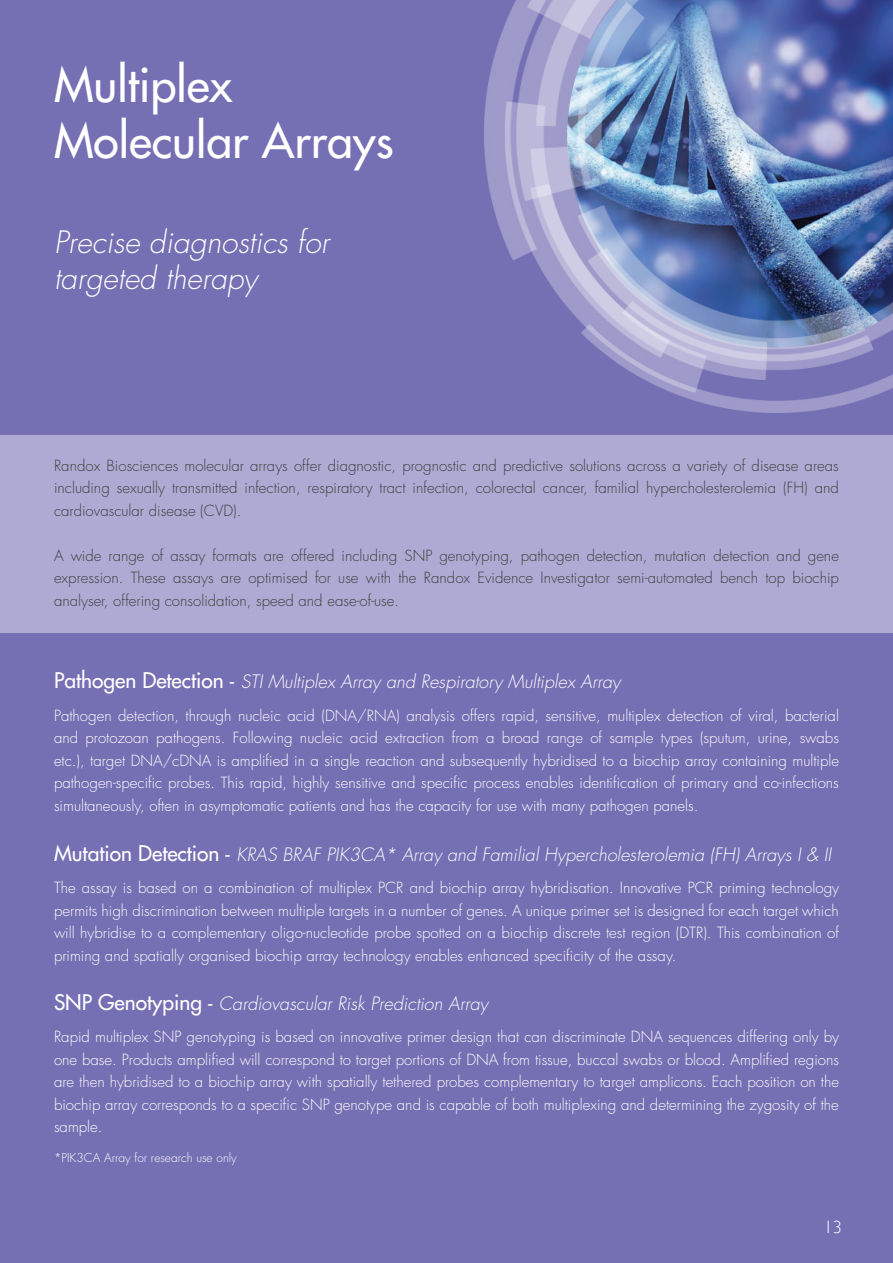
<style>
.page{position:relative;width:893px;height:1263px;background:#fff}
.page>*{position:absolute;margin:0;border:0;box-sizing:border-box;transform-origin:0 0}
.t1{font:46.5px "Futura";color:#fff}
.t2{font:italic 300 30px "Futura";color:#fff}
.t3{font:italic 300 18px "Futura";color:#fff}
.t4{font:300 18px "Gill Sans";color:#fff}
.t5{font:300 15px/22.5px "Futura";color:#fff;text-align:justify}
.t6{font:300 15px/22.5px "Futura";color:#3e3e3f;text-align:justify}
.t7{font:300 12px "Futura";color:#fff}
.s1{font-weight:400;font-style:normal;font-size:21px}
</style>
<div class="page">
<div style="left:1px;top:0;width:892px;height:1263px;background:#756fb3"></div>
<div style="left:0;top:435px;width:893px;height:197px;background:#afaad3"></div>
<img style="left:485px;top:0;width:408px;height:412px">
<p class="t1" style="left:54px;top:55px;width:180px">Multiplex</p>
<p class="t1" style="left:54px;top:110px;width:341px">Molecular Arrays</p>
<p class="t2" style="left:54px;top:222px;width:277px">Precise diagnostics for</p>
<p class="t2" style="left:54px;top:258px;width:205px">targeted therapy</p>
<p class="t6" style="left:54px;top:454px;width:786px">Randox Biosciences molecular arrays offer diagnostic, prognostic and predictive solutions across a variety of disease areas including sexually transmitted infection, respiratory tract infection, colorectal cancer, familial hypercholesterolemia (FH) and cardiovascular disease (CVD).</p>
<p class="t6" style="left:54px;top:544px;width:786px">A wide range of assay formats are offered including SNP genotyping, pathogen detection, mutation detection and gene expression. These assays are optimised for use with the Randox Evidence Investigator semi-automated bench top biochip analyser, offering consolidation, speed and ease-of-use.</p>
<p class="t3" style="left:54px;top:670px;width:568px"><span class="s1">Pathogen Detection</span> <span class="s1">-</span> STI Multiplex Array and Respiratory Multiplex Array</p>
<p class="t5" style="left:54px;top:704px;width:787px">Pathogen detection, through nucleic acid (DNA/RNA) analysis offers rapid, sensitive, multiplex detection of viral, bacterial and protozoan pathogens. Following nucleic acid extraction from a broad range of sample types (sputum, urine, swabs etc.), target DNA/cDNA is amplified in a single reaction and subsequently hybridised to a biochip array containing multiple pathogen-specific probes. This rapid, highly sensitive and specific process enables identification of primary and co-infections simultaneously, often in asymptomatic patients and has the capacity for use with many pathogen panels.</p>
<p class="t3" style="left:54px;top:843px;width:779px"><span class="s1">Mutation Detection</span> <span class="s1">-</span> KRAS BRAF PIK3CA* Array and Familial Hypercholesterolemia (FH) Arrays I &amp; II</p>
<p class="t5" style="left:54px;top:877px;width:787px">The assay is based on a combination of multiplex PCR and biochip array hybridisation. Innovative PCR priming technology permits high discrimination between multiple targets in a number of genes. A unique primer set is designed for each target which will hybridise to a complementary oligo-nucleotide probe spotted on a biochip discrete test region (DTR). This combination of priming and spatially organised biochip array technology enables enhanced specificity of the assay.</p>
<p class="t3" style="left:54px;top:991px;width:436px"><span class="s1">SNP Genotyping</span> <span class="s1">-</span> Cardiovascular Risk Prediction Array</p>
<p class="t5" style="left:54px;top:1025px;width:787px">Rapid multiplex SNP genotyping is based on innovative primer design that can discriminate DNA sequences differing only by one base. Products amplified will correspond to target portions of DNA from tissue, buccal swabs or blood. Amplified regions are then hybridised to a biochip array with spatially tethered probes complementary to target amplicons. Each position on the biochip array corresponds to a specific SNP genotype and is capable of both multiplexing and determining the zygosity of the sample.</p>
<p class="t7" style="left:54px;top:1150px;width:184px">*PIK3CA Array for research use only</p>
<p class="t4" style="left:824px;top:1213px;width:19px">13</p>
</div>
